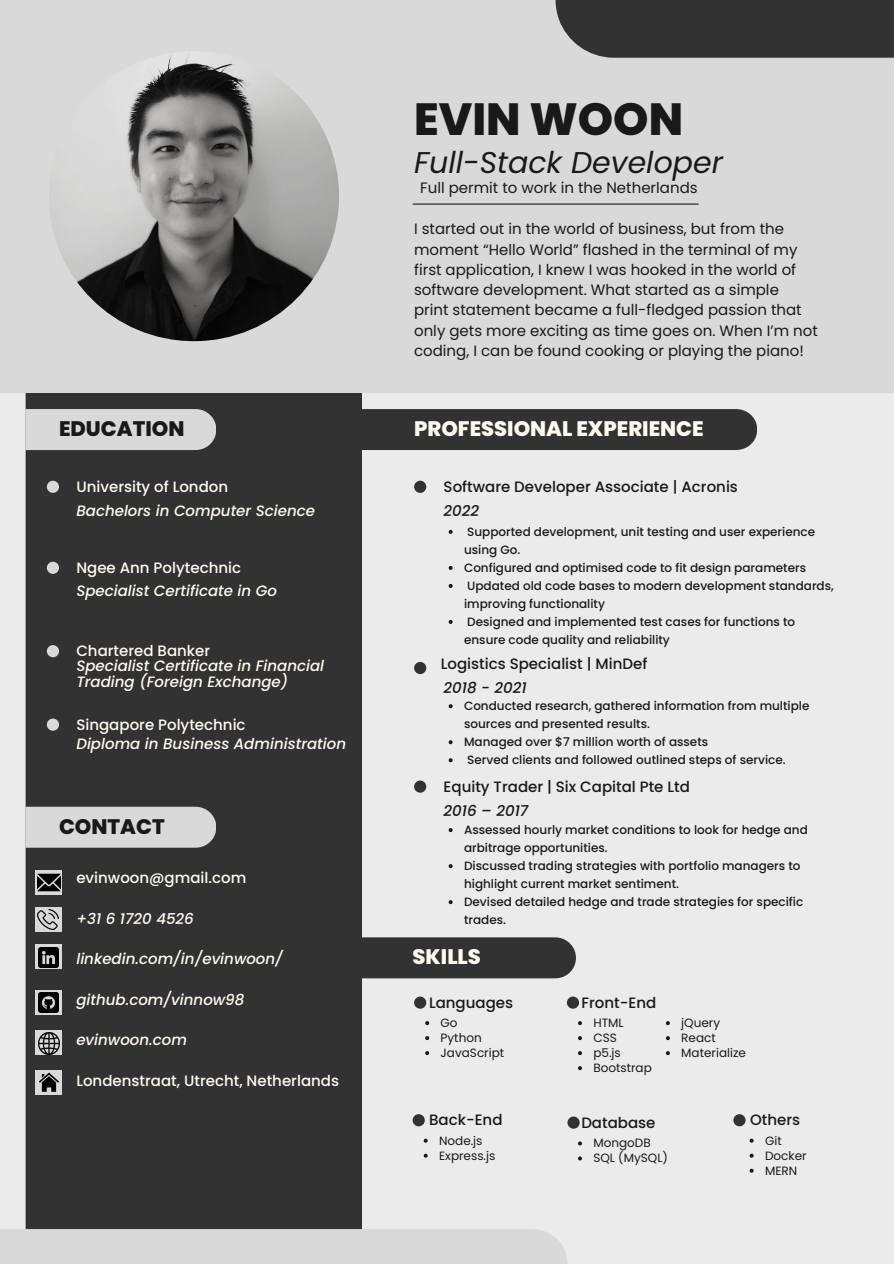
<style>
.page{position:relative;width:894px;height:1264px;background:#fff}
.page>*{position:absolute;margin:0;border:0;box-sizing:border-box;transform-origin:0 0}
.t1{font:800 45px "Poppins";color:#191919}
.t2{font:italic 30px "Poppins";color:#191919}
.t3{font:800 21px "Poppins";color:#fffaef}
.t4{font:800 21px "Poppins";color:#191919}
.t5{font:15px/20.2px "Poppins";color:#191919}
.t6{font:italic 500 15px/15.8px "Poppins";color:#fffaef}
.t7{font:500 15px "Poppins";color:#191919}
.t8{font:500 15px "Poppins";color:#fffaef}
.t9{font:italic 500 15px "Poppins";color:#191919}
.t10{font:500 12px/18px "Poppins";color:#191919}
.t11{font:12px "Poppins";color:#191919}
</style>
<div class="page">
<div style="left:0;top:0;width:893px;height:1263px;background:#ebebeb"></div>
<div style="left:26px;top:393px;width:336px;height:835px;background:#323232"></div>
<div style="left:0;top:0;width:893px;height:393px;background:#d9d9d9"></div>
<div style="left:0;top:1228px;width:567px;height:35px;background:#d9d9d9"></div>
<svg style="left:35px;top:870px;width:27px;height:24px"></svg>
<div style="left:25px;top:409px;width:191px;height:41px;background:#d9d9d9"></div>
<div style="left:354px;top:409px;width:403px;height:41px;background:#323232"></div>
<div style="left:354px;top:937px;width:221px;height:41px;background:#323232"></div>
<div style="left:25px;top:806px;width:191px;height:41px;background:#d9d9d9"></div>
<img style="left:38px;top:870px;width:22px;height:24px">
<div style="left:555px;top:0;width:338px;height:58px;background:#323232"></div>
<img style="left:49px;top:51px;width:290px;height:290px;border-radius:50%">
<hr style="left:412px;top:203px;width:286px;height:2px;background:#191919">
<div style="left:47px;top:480px;width:12px;height:13px;background:#d9d9d9;border-radius:50%"></div>
<div style="left:47px;top:561px;width:12px;height:13px;background:#d9d9d9;border-radius:50%"></div>
<div style="left:47px;top:718px;width:12px;height:12px;background:#d9d9d9;border-radius:50%"></div>
<div style="left:414px;top:480px;width:12px;height:13px;background:#323232;border-radius:50%"></div>
<div style="left:414px;top:662px;width:12px;height:12px;background:#323232;border-radius:50%"></div>
<div style="left:414px;top:996px;width:12px;height:12px;background:#323232;border-radius:50%"></div>
<div style="left:566px;top:996px;width:13px;height:12px;background:#323232;border-radius:50%"></div>
<div style="left:414px;top:780px;width:12px;height:12px;background:#323232;border-radius:50%"></div>
<svg style="left:448px;top:828px;width:4px;height:4px"></svg>
<svg style="left:448px;top:864px;width:4px;height:4px"></svg>
<svg style="left:448px;top:900px;width:4px;height:4px"></svg>
<div style="left:47px;top:645px;width:12px;height:12px;background:#d9d9d9;border-radius:50%"></div>
<div style="left:35px;top:907px;width:27px;height:24px;background:#d9d9d9"></div>
<div style="left:35px;top:944px;width:27px;height:24px;background:#d9d9d9"></div>
<svg style="left:35px;top:990px;width:27px;height:24px"></svg>
<div style="left:35px;top:1030px;width:27px;height:24px;background:#d9d9d9"></div>
<div style="left:35px;top:1070px;width:27px;height:24px;background:#d9d9d9"></div>
<img style="left:38px;top:909px;width:20px;height:20px">
<img style="left:38px;top:947px;width:20px;height:20px">
<img style="left:38px;top:992px;width:20px;height:20px">
<img style="left:38px;top:1032px;width:22px;height:22px">
<svg style="left:39px;top:1072px;width:20px;height:19px"></svg>
<svg style="left:448px;top:530px;width:4px;height:4px"></svg>
<svg style="left:448px;top:566px;width:4px;height:4px"></svg>
<svg style="left:448px;top:584px;width:4px;height:4px"></svg>
<svg style="left:448px;top:620px;width:4px;height:4px"></svg>
<svg style="left:448px;top:704px;width:4px;height:4px"></svg>
<svg style="left:448px;top:740px;width:4px;height:4px"></svg>
<svg style="left:448px;top:758px;width:4px;height:4px"></svg>
<svg style="left:425px;top:1021px;width:4px;height:4px"></svg>
<svg style="left:425px;top:1036px;width:4px;height:4px"></svg>
<svg style="left:425px;top:1051px;width:4px;height:4px"></svg>
<svg style="left:578px;top:1021px;width:4px;height:4px"></svg>
<svg style="left:578px;top:1036px;width:4px;height:4px"></svg>
<svg style="left:578px;top:1051px;width:4px;height:4px"></svg>
<svg style="left:578px;top:1066px;width:4px;height:4px"></svg>
<div style="left:412px;top:1114px;width:12px;height:12px;background:#323232;border-radius:50%"></div>
<svg style="left:423px;top:1138px;width:4px;height:4px"></svg>
<svg style="left:423px;top:1153px;width:4px;height:4px"></svg>
<div style="left:733px;top:1114px;width:12px;height:12px;background:#323232;border-radius:50%"></div>
<svg style="left:749px;top:1138px;width:4px;height:4px"></svg>
<svg style="left:749px;top:1153px;width:4px;height:4px"></svg>
<svg style="left:749px;top:1168px;width:4px;height:4px"></svg>
<svg style="left:666px;top:1021px;width:3px;height:4px"></svg>
<svg style="left:666px;top:1036px;width:3px;height:4px"></svg>
<svg style="left:666px;top:1051px;width:3px;height:4px"></svg>
<div style="left:567px;top:1116px;width:12px;height:12px;background:#323232;border-radius:50%"></div>
<svg style="left:578px;top:1141px;width:4px;height:4px"></svg>
<svg style="left:578px;top:1156px;width:4px;height:4px"></svg>
<h4 class="t1" style="left:414px;top:88px;width:270px">EVIN WOON</h4>
<p class="t2" style="left:414px;top:141px;width:310px">Full-Stack Developer</p>
<p class="t5" style="left:420px;top:178px;width:279px">Full permit to work in the Netherlands</p>
<p class="t5" style="left:414px;top:219px;width:405px">I started out in the world of business, but from the moment “Hello World” flashed in the terminal of my first application, I knew I was hooked in the world of software development. What started as a simple<br>print statement became a full-fledged passion that only gets more exciting as time goes on. When I’m not coding, I can be found cooking or playing the piano!</p>
<h4 class="t4" style="left:59px;top:414px;width:127px">EDUCATION</h4>
<h4 class="t3" style="left:414px;top:414px;width:291px">PROFESSIONAL EXPERIENCE</h4>
<p class="t8" style="left:76px;top:476px;width:153px">University of London</p>
<p class="t6" style="left:76px;top:502px;width:240px">Bachelors in Computer Science</p>
<p class="t8" style="left:76px;top:557px;width:166px">Ngee Ann Polytechnic</p>
<h4 class="t6" style="left:76px;top:583px;width:202px">Specialist Certificate in Go</h4>
<p class="t8" style="left:76px;top:640px;width:135px">Chartered Banker</p>
<p class="t6" style="left:76px;top:658px;width:249px">Specialist Certificate in Financial<br>Trading (Foreign Exchange)</p>
<p class="t8" style="left:76px;top:714px;width:171px">Singapore Polytechnic</p>
<h4 class="t6" style="left:76px;top:735px;width:271px">Diploma in Business Administration</h4>
<p class="t4" style="left:59px;top:812px;width:107px">CONTACT</p>
<p class="t8" style="left:76px;top:867px;width:171px">evinwoon@gmail.com</p>
<p class="t6" style="left:76px;top:910px;width:119px">+31 6 1720 4526</p>
<p class="t6" style="left:76px;top:951px;width:208px">linkedin.com/in/evinwoon/</p>
<h3 class="t6" style="left:76px;top:991px;width:169px">github.com/vinnow98</h3>
<h4 class="t6" style="left:76px;top:1032px;width:112px">evinwoon.com</h4>
<h4 class="t8" style="left:76px;top:1070px;width:264px">Londenstraat, Utrecht, Netherlands</h4>
<p class="t7" style="left:443px;top:476px;width:296px">Software Developer Associate | Acronis</p>
<p class="t9" style="left:443px;top:500px;width:37px">2022</p>
<p class="t10" style="left:464px;top:522px;width:352px">Supported development, unit testing and user experience using Go.</p>
<h4 class="t10" style="left:464px;top:558px;width:343px">Configured and optimised code to fit design parameters</h4>
<h4 class="t10" style="left:464px;top:576px;width:371px">Updated old code bases to modern development standards, improving functionality</h4>
<h4 class="t10" style="left:464px;top:612px;width:332px">Designed and implemented test cases for functions to ensure code quality and reliability</h4>
<h4 class="t7" style="left:440px;top:653px;width:208px">Logistics Specialist | MinDef</h4>
<h4 class="t9" style="left:443px;top:677px;width:85px">2018 - 2021</h4>
<h4 class="t10" style="left:464px;top:697px;width:347px">Conducted research, gathered information from multiple sources and presented results.</h4>
<h3 class="t10" style="left:464px;top:733px;width:246px">Managed over $7 million worth of assets</h3>
<h4 class="t10" style="left:467px;top:751px;width:320px">Served clients and followed outlined steps of service.</h4>
<h2 class="t7" style="left:443px;top:776px;width:248px">Equity Trader | Six Capital Pte Ltd</h2>
<h5 class="t9" style="left:443px;top:799px;width:86px">2016 – 2017</h5>
<h5 class="t10" style="left:464px;top:820px;width:345px">Assessed hourly market conditions to look for hedge and arbitrage opportunities.</h5>
<h3 class="t10" style="left:464px;top:856px;width:338px">Discussed trading strategies with portfolio managers to highlight current market sentiment.</h3>
<h4 class="t10" style="left:464px;top:892px;width:340px">Devised detailed hedge and trade strategies for specific trades.</h4>
<h3 class="t3" style="left:412px;top:941px;width:70px">SKILLS</h3>
<h4 class="t7" style="left:429px;top:991px;width:86px">Languages</h4>
<p class="t7" style="left:581px;top:991px;width:76px">Front-End</p>
<p class="t11" style="left:440px;top:1014px;width:19px">Go</p>
<p class="t11" style="left:440px;top:1029px;width:43px">Python</p>
<p class="t11" style="left:440px;top:1044px;width:65px">JavaScript</p>
<h4 class="t11" style="left:593px;top:1014px;width:32px">HTML</h4>
<h4 class="t11" style="left:593px;top:1029px;width:25px">CSS</h4>
<p class="t11" style="left:593px;top:1044px;width:29px">p5.js</p>
<p class="t11" style="left:593px;top:1059px;width:60px">Bootstrap</p>
<p class="t11" style="left:681px;top:1014px;width:40px">jQuery</p>
<p class="t11" style="left:681px;top:1029px;width:36px">React</p>
<p class="t11" style="left:681px;top:1044px;width:66px">Materialize</p>
<p class="t7" style="left:429px;top:1109px;width:75px">Back-End</p>
<p class="t11" style="left:439px;top:1132px;width:45px">Node.js</p>
<p class="t11" style="left:439px;top:1147px;width:58px">Express.js</p>
<p class="t7" style="left:581px;top:1111px;width:76px">Database</p>
<p class="t11" style="left:593px;top:1134px;width:59px">MongoDB</p>
<p class="t11" style="left:593px;top:1149px;width:76px">SQL (MySQL)</p>
<p class="t7" style="left:749px;top:1109px;width:52px">Others</p>
<h4 class="t11" style="left:764px;top:1132px;width:18px">Git</h4>
<h4 class="t11" style="left:764px;top:1147px;width:43px">Docker</h4>
<h4 class="t11" style="left:764px;top:1162px;width:34px">MERN</h4>
</div>
